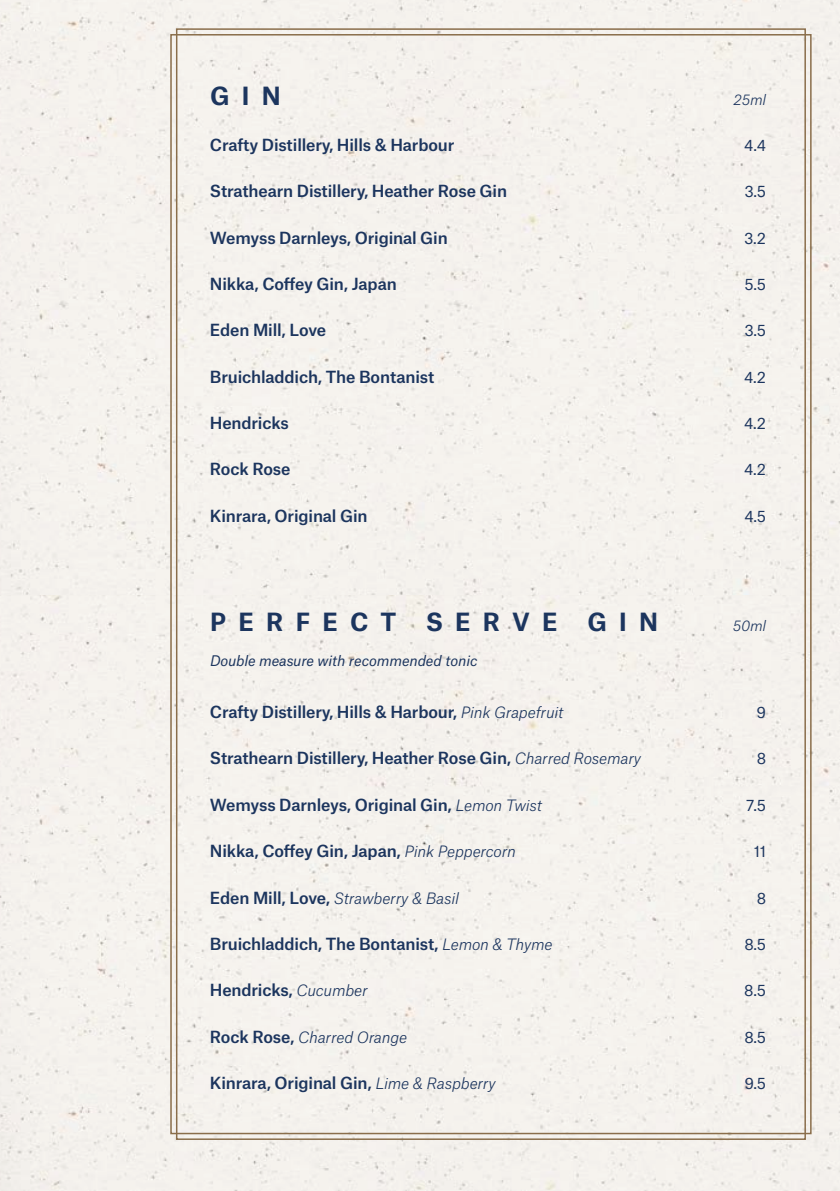
<style>
.page{position:relative;width:840px;height:1191px;background:#fff}
.page>*{position:absolute;margin:0;border:0;box-sizing:border-box;transform-origin:0 0}
.t1{font:700 24px "Atlas Grotesk";letter-spacing:.51em;color:#1c355e}
.t2{font:500 16px "Atlas Grotesk";letter-spacing:-.01em;color:#1c355e}
.t3{font:italic 300 15px "Atlas Grotesk";letter-spacing:-.01em;color:#1c355e}
.t4{font:15px "Atlas Grotesk";color:#1c355e}
.t5{font:italic 14px "Atlas Grotesk";letter-spacing:-.01em;color:#1c355e}
.t6{font:italic 300 14px "Atlas Grotesk";letter-spacing:-.01em;color:#1c355e}
.s1{font-weight:300;font-style:italic;font-size:15px}
.s2{font-weight:500;font-style:normal;font-size:16px}
</style>
<div class="page">
<div style="left:0;top:0;width:839px;height:1191px;background:#f5f2ed"></div>
<h1 class="t1" style="left:210px;top:76px;width:72px">GIN</h1>
<p class="t6" style="left:733px;top:88px;width:34px">25ml</p>
<p class="t2" style="left:210px;top:132px;width:246px">Crafty Distillery, Hills &amp; Harbour</p>
<p class="t4" style="left:743px;top:133px;width:23px">4.4</p>
<p class="t2" style="left:210px;top:178px;width:298px">Strathearn Distillery, Heather Rose Gin</p>
<p class="t4" style="left:744px;top:179px;width:23px">3.5</p>
<p class="t2" style="left:210px;top:224px;width:239px">Wemyss Darnleys, Original Gin</p>
<p class="t4" style="left:743px;top:226px;width:24px">3.2</p>
<p class="t2" style="left:210px;top:271px;width:188px">Nikka, Coffey Gin, Japan</p>
<p class="t4" style="left:744px;top:272px;width:23px">5.5</p>
<p class="t2" style="left:210px;top:317px;width:118px">Eden Mill, Love</p>
<p class="t4" style="left:744px;top:318px;width:23px">3.5</p>
<p class="t2" style="left:210px;top:363px;width:225px">Bruichladdich, The Bontanist</p>
<p class="t4" style="left:743px;top:365px;width:24px">4.2</p>
<p class="t2" style="left:210px;top:410px;width:80px">Hendricks</p>
<p class="t4" style="left:743px;top:411px;width:24px">4.2</p>
<p class="t2" style="left:210px;top:456px;width:82px">Rock Rose</p>
<p class="t4" style="left:743px;top:458px;width:24px">4.2</p>
<p class="t2" style="left:210px;top:502px;width:159px">Kinrara, Original Gin</p>
<p class="t4" style="left:744px;top:504px;width:23px">4.5</p>
<h1 class="t1" style="left:210px;top:602px;width:449px">PERFECT SERVE GIN</h1>
<p class="t6" style="left:732px;top:614px;width:35px">50ml</p>
<p class="t5" style="left:210px;top:649px;width:269px">Double measure with recommended tonic</p>
<p class="t2" style="left:210px;top:699px;width:355px">Crafty Distillery, Hills &amp; Harbour, <span class="s1">Pink Grapefruit</span></p>
<p class="t4" style="left:756px;top:700px;width:11px">9</p>
<p class="t2" style="left:210px;top:745px;width:432px">Strathearn Distillery, Heather Rose Gin, <span class="s1">Charred Rosemary</span></p>
<p class="t4" style="left:756px;top:746px;width:11px">8</p>
<p class="t2" style="left:210px;top:791px;width:333px">Wemyss Darnleys, Original Gin, <span class="s1">Lemon Twist</span></p>
<p class="t4" style="left:745px;top:793px;width:21px">7.5</p>
<p class="t2" style="left:210px;top:838px;width:307px">Nikka, Coffey Gin, Japan, <span class="s1">Pink Peppercorn</span></p>
<p class="t4" style="left:753px;top:839px;width:14px">11</p>
<p class="t3" style="left:210px;top:886px;width:250px"><span class="s2">Eden Mill, Love,</span> Strawberry &amp; Basil</p>
<p class="t4" style="left:756px;top:885px;width:11px">8</p>
<p class="t2" style="left:210px;top:930px;width:344px">Bruichladdich, The Bontanist, <span class="s1">Lemon &amp; Thyme</span></p>
<p class="t4" style="left:744px;top:932px;width:23px">8.5</p>
<p class="t2" style="left:210px;top:977px;width:159px">Hendricks, <span class="s1">Cucumber</span></p>
<p class="t4" style="left:743px;top:978px;width:23px">8.5</p>
<p class="t3" style="left:210px;top:1025px;width:198px"><span class="s2">Rock Rose,</span> Charred Orange</p>
<p class="t4" style="left:743px;top:1024px;width:23px">8.5</p>
<p class="t2" style="left:210px;top:1069px;width:287px">Kinrara, Original Gin, <span class="s1">Lime &amp; Raspberry</span></p>
<p class="t4" style="left:744px;top:1071px;width:23px">9.5</p>
</div>
